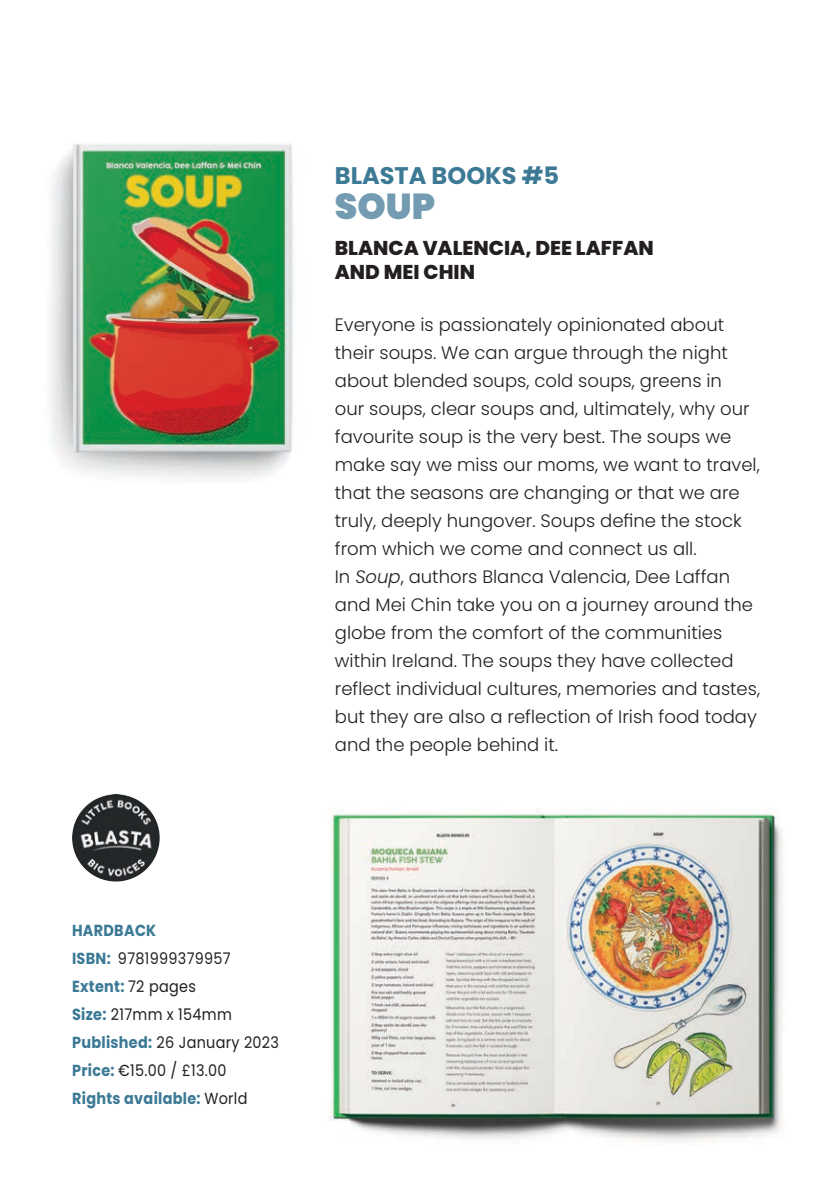
<style>
.page{position:relative;width:840px;height:1191px;background:#fff}
.page>*{position:absolute;margin:0;border:0;box-sizing:border-box;transform-origin:0 0}
.t1{font:900 36px "Poppins";color:#739cb3}
.t2{font:700 24px "Poppins";color:#3b7995}
.t3{font:800 20px/24px "Poppins";color:#231f20}
.t4{font:300 18px/28px "Poppins";color:#231f20}
.t5{font:16px/28px "Poppins";letter-spacing:.02em;color:#231f20;scale:.9 1}
.s1{font-style:italic}
.s2{font-weight:700;color:#3b7995}
</style>
<div class="page">
<img style="left:50px;top:143px;width:244px;height:335px">
<img style="left:328px;top:808px;width:455px;height:338px">
<img style="left:72px;top:794px;width:87px;height:87px;border-radius:44px">
<h2 class="t2" style="left:334px;top:162px;width:226px">BLASTA BOOKS #5</h2>
<h1 class="t1" style="left:334px;top:186px;width:102px">SOUP</h1>
<p class="t3" style="left:334px;top:236px;width:320px">BLANCA VALENCIA, DEE LAFFAN<br>AND MEI CHIN</p>
<p class="t4" style="left:334px;top:311px;width:426px">Everyone is passionately opinionated about their soups. We can argue through the night about blended soups, cold soups, greens in<br>our soups, clear soups and, ultimately, why our favourite soup is the very best. The soups we make say we miss our moms, we want to travel, that the seasons are changing or that we are truly, deeply hungover. Soups define the stock from which we come and connect us all.<br>In <span class="s1">Soup</span>, authors Blanca Valencia, Dee Laffan and Mei Chin take you on a journey around the globe from the comfort of the communities within Ireland. The soups they have collected reflect individual cultures, memories and tastes, but they are also a reflection of Irish food today and the people behind it.</p>
<p class="t5" style="left:72px;top:916px;width:231px"><span class="s2">HARDBACK<br>ISBN:</span> 9781999379957<br><span class="s2">Extent:</span> 72 pages<br><span class="s2">Size:</span> 217mm x 154mm<br><span class="s2">Published:</span> 26 January 2023<br><span class="s2">Price:</span> €15.00 / £13.00<br><span class="s2">Rights available:</span> World</p>
</div>
